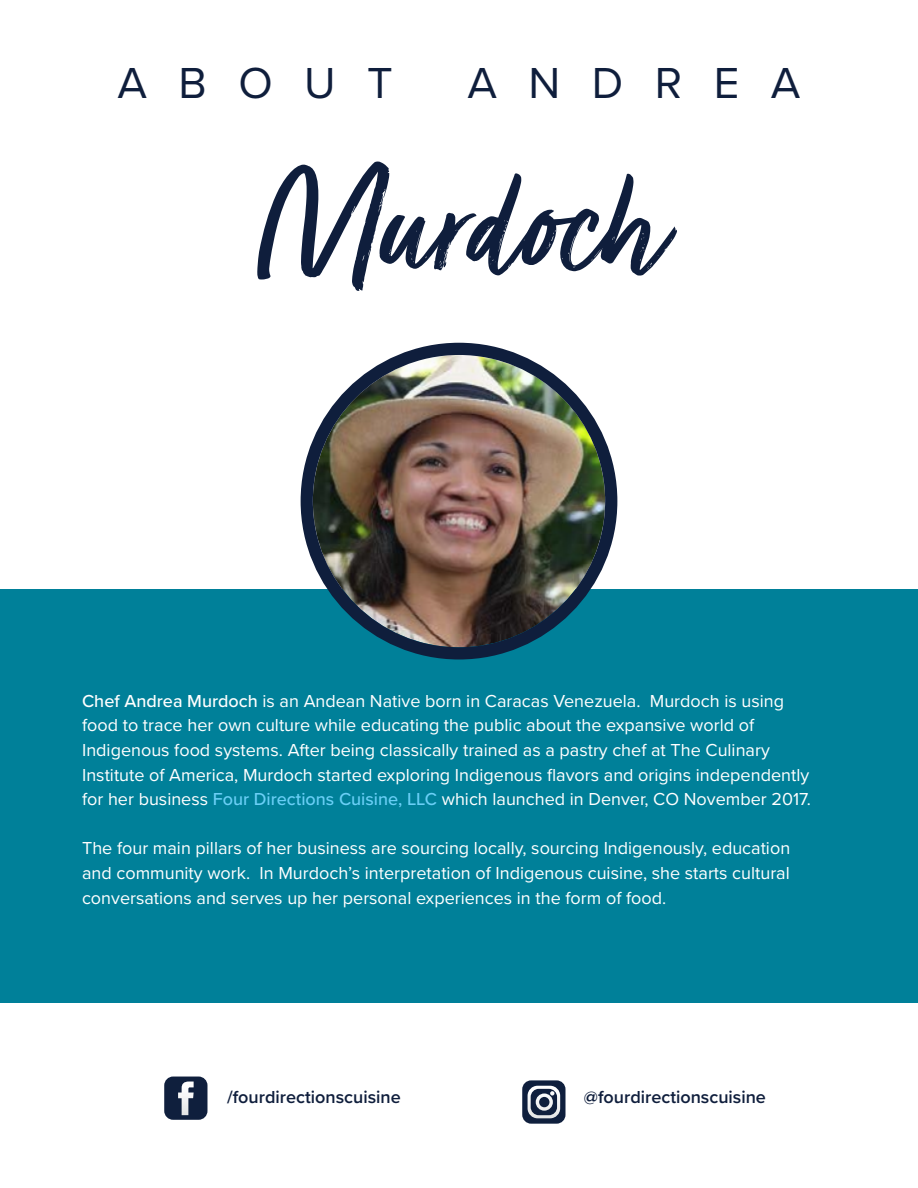
<style>
.page{position:relative;width:918px;height:1188px;background:#fff}
.page>*{position:absolute;margin:0;border:0;box-sizing:border-box;transform-origin:0 0}
.t1{font:165px "Turbinado Pro";color:#0f1e3c}
.t2{font:45px "Proxima Nova";letter-spacing:.7em;color:#0f1e3c}
.t3{font:18px/24.6px "Proxima Nova";color:#fff}
.t4{font:600 18px "Proxima Nova";color:#0f1e3c}
.s1{font-weight:500}
.s2{font-weight:500;color:#6acff6}
</style>
<div class="page">
<div style="left:0;top:589px;width:918px;height:414px;background:#008099"></div>
<img style="left:313px;top:355px;width:292px;height:292px;border-radius:146px">
<div style="left:301px;top:343px;width:316px;height:317px;border:12px solid #0f1e3c;border-radius:50%"></div>
<div style="left:164px;top:1077px;width:43px;height:43px;background:#0f1f3d;border-radius:9px"></div>
<svg style="left:178px;top:1082px;width:16px;height:33px"></svg>
<div style="left:522px;top:1080px;width:44px;height:44px;background:#0f1f3d;border-radius:9px"></div>
<svg style="left:528px;top:1086px;width:32px;height:32px"></svg>
<h2 class="t2" style="left:117px;top:50px;width:277px">ABOUT</h2>
<h2 class="t2" style="left:468px;top:50px;width:335px">ANDREA</h2>
<h1 class="t1" style="left:254px;top:135px;width:412px">Murdoch</h1>
<p class="t3" style="left:82px;top:688px;width:730px"><span class="s1">Chef Andrea Murdoch</span> is an Andean Native born in Caracas Venezuela. Murdoch is using food to trace her own culture while educating the public about the expansive world of Indigenous food systems. After being classically trained as a pastry chef at The Culinary Institute of America, Murdoch started exploring Indigenous flavors and origins independently for her business <span class="s2">Four Directions Cuisine, LLC</span> which launched in Denver, CO November 2017.</p>
<p class="t3" style="left:82px;top:835px;width:710px;text-align:justify">The four main pillars of her business are sourcing locally, sourcing Indigenously, education and community work. In Murdoch’s interpretation of Indigenous cuisine, she starts cultural conversations and serves up her personal experiences in the form of food.</p>
<p class="t4" style="left:227px;top:1083px;width:175px">/fourdirectionscuisine</p>
<p class="t4" style="left:584px;top:1083px;width:184px">@fourdirectionscuisine</p>
</div>
